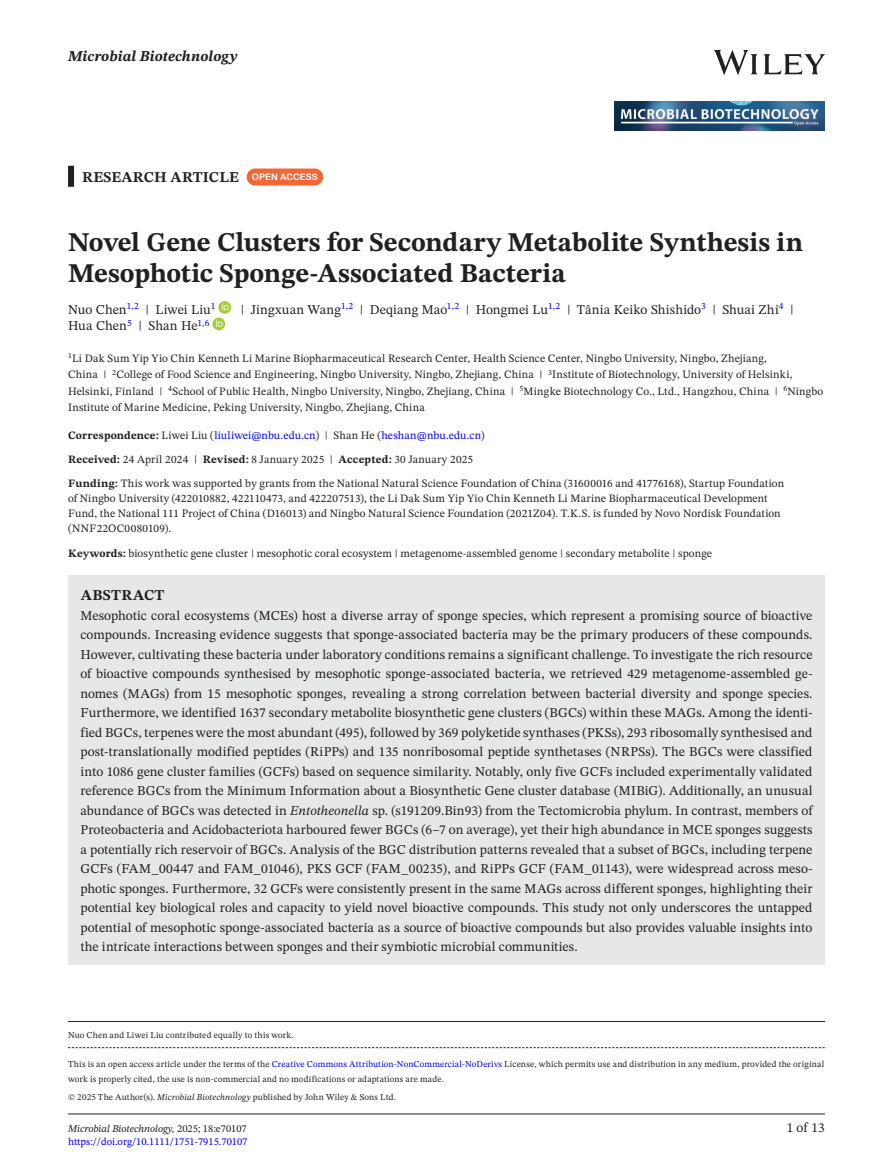
<style>
.page{position:relative;width:893px;height:1174px;background:#fff}
.page>*{position:absolute;margin:0;border:0;box-sizing:border-box;transform-origin:0 0}
.t1{font:700 27px/31.5px "STIX Two Text";color:#231f20}
.t2{font:700 15px "STIX Two Text";letter-spacing:.01em;color:#231f20}
.t3{font:italic 700 15px "STIX Two Text";letter-spacing:.005em;color:#231f20}
.t4{font:13.5px/19.5px "STIX Two Text";letter-spacing:.005em;color:#231f20;text-align:justify}
.t5{font:11.25px/16.5px "STIX Two Text";letter-spacing:.015em;color:#231f20}
.t6{font:10.5px "STIX Two Text";color:#00f}
.t7{font:italic 10.5px "STIX Two Text";color:#231f20}
.t8{font:9px/15px "STIX Two Text";letter-spacing:.02em;color:#231f20}
.s1{font-family:"Arial Rounded MT Bold";font-weight:400;font-size:9px;color:#fff}
.s2{font-weight:700}
.s3{color:#00f}
.s4{font-style:italic}
.s5{font-style:normal}
</style>
<div class="page">
<hr style="left:68px;top:1113px;width:757px;height:1px;background:#231f20">
<img style="left:714px;top:51px;width:111px;height:23px">
<img style="left:615px;top:101px;width:210px;height:30px">
<div style="left:68px;top:166px;width:6px;height:21px;background:#231f20"></div>
<div style="left:68px;top:575px;width:757px;height:42px;background:#e6e7e9"></div>
<div style="left:68px;top:594px;width:757px;height:371px;background:#e6e7e9"></div>
<div style="left:247px;top:168px;width:76px;height:17px;background:#f16736;border-radius:9px"></div>
<svg style="left:218px;top:301px;width:13px;height:13px"></svg>
<svg style="left:222px;top:303px;width:7px;height:7px"></svg>
<svg style="left:212px;top:317px;width:13px;height:13px"></svg>
<svg style="left:216px;top:320px;width:7px;height:7px"></svg>
<svg style="left:68px;top:1047px;width:757px;height:1px"></svg>
<hr style="left:68px;top:1021px;width:757px;height:1px;background:#231f20">
<p class="t3" style="left:68px;top:46px;width:171px">Microbial Biotechnology</p>
<p class="t2" style="left:82px;top:166px;width:237px">RESEARCH ARTICLE <span class="s1">OPEN ACCESS</span></p>
<h1 class="t1" style="left:68px;top:227px;width:737px">Novel Gene Clusters for Secondary Metabolite Synthesis in<br>Mesophotic Sponge-Associated Bacteria</h1>
<p class="t4" style="left:68px;top:299px;width:149px">Nuo Chen<sup>1,2</sup> | Liwei Liu<sup>1</sup></p>
<p class="t4" style="left:241px;top:299px;width:554px">| Jingxuan Wang<sup>1,2</sup> | Deqiang Mao<sup>1,2</sup> | Hongmei Lu<sup>1,2</sup> | Tânia Keiko Shishido<sup>3</sup> | Shuai Zhi<sup>4</sup> |</p>
<p class="t4" style="left:68px;top:316px;width:143px">Hua Chen<sup>5</sup> | Shan He<sup>1,6</sup></p>
<p class="t5" style="left:68px;top:350px;width:757px"><sup>1</sup>Li Dak Sum Yip Yio Chin Kenneth Li Marine Biopharmaceutical Research Center, Health Science Center, Ningbo University, Ningbo, Zhejiang,<br>China | <sup>2</sup>College of Food Science and Engineering, Ningbo University, Ningbo, Zhejiang, China | <sup>3</sup>Institute of Biotechnology, University of Helsinki, Helsinki, Finland | <sup>4</sup>School of Public Health, Ningbo University, Ningbo, Zhejiang, China | <sup>5</sup>Mingke Biotechnology Co., Ltd., Hangzhou, China | <sup>6</sup>Ningbo Institute of Marine Medicine, Peking University, Ningbo, Zhejiang, China</p>
<p class="t5" style="left:68px;top:423px;width:718px;line-height:24px"><span class="s2">Correspondence:</span> Liwei Liu (<span class="s3">liuliwei@nbu.edu.cn</span>) | Shan He (<span class="s3">heshan@nbu.edu.cn</span>)<br><span class="s2">Received:</span> 24 April 2024 | <span class="s2">Revised:</span> 8 January 2025 | <span class="s2">Accepted:</span> 30 January 2025<br><span class="s2">Funding:</span> This work was supported by grants from the National Natural Science Foundation of China (31600016 and 41776168), Startup Foundation</p>
<p class="t5" style="left:68px;top:491px;width:714px;line-height:15px">of Ningbo University (422010882, 422110473, and 422207513), the Li Dak Sum Yip Yio Chin Kenneth Li Marine Biopharmaceutical Development<br>Fund, the National 111 Project of China (D16013) and Ningbo Natural Science Foundation (2021Z04). T.K.S. is funded by Novo Nordisk Foundation (NNF22OC0080109).</p>
<p class="t5" style="left:68px;top:545px;width:645px"><span class="s2">Keywords:</span> biosynthetic gene cluster | mesophotic coral ecosystem | metagenome-assembled genome | secondary metabolite | sponge</p>
<p class="t2" style="left:81px;top:584px;width:85px">ABSTRACT</p>
<p class="t4" style="left:80px;top:605px;width:734px">Mesophotic coral ecosystems (MCEs) host a diverse array of sponge species, which represent a promising source of bioactive compounds. Increasing evidence suggests that sponge-associated bacteria may be the primary producers of these compounds.<br>However, cultivating these bacteria under laboratory conditions remains a significant challenge. To investigate the rich resource of bioactive compounds synthesised by mesophotic sponge-associated bacteria, we retrieved 429 metagenome-assembled ge&shy;nomes (MAGs) from 15 mesophotic sponges, revealing a strong correlation between bacterial diversity and sponge species.<br>Furthermore, we identified 1637 secondary metabolite biosynthetic gene clusters (BGCs) within these MAGs. Among the identi&shy;fied BGCs, terpenes were the most abundant (495), followed by 369 polyketide synthases (PKSs), 293 ribosomally synthesised and post-translationally modified peptides (RiPPs) and 135 nonribosomal peptide synthetases (NRPSs). The BGCs were classified into 1086 gene cluster families (GCFs) based on sequence similarity. Notably, only five GCFs included experimentally validated reference BGCs from the Minimum Information about a Biosynthetic Gene cluster database (MIBiG). Additionally, an unusual abundance of BGCs was detected in <span class="s4">Entotheonella</span> sp. (s191209.Bin93) from the Tectomicrobia phylum. In contrast, members of Proteobacteria and Acidobacteriota harboured fewer BGCs (6–7 on average), yet their high abundance in MCE sponges suggests a potentially rich reservoir of BGCs. Analysis of the BGC distribution patterns revealed that a subset of BGCs, including terpene GCFs (FAM_00447 and FAM_01046), PKS GCF (FAM_00235), and RiPPs GCF (FAM_01143), were widespread across meso&shy;photic sponges. Furthermore, 32 GCFs were consistently present in the same MAGs across different sponges, highlighting their potential key biological roles and capacity to yield novel bioactive compounds. This study not only underscores the untapped potential of mesophotic sponge-associated bacteria as a source of bioactive compounds but also provides valuable insights into the intricate interactions between sponges and their symbiotic microbial communities.</p>
<p class="t8" style="left:68px;top:1028px;width:227px">Nuo Chen and Liwei Liu contributed equally to this work.</p>
<p class="t8" style="left:68px;top:1056px;width:758px">This is an open access article under the terms of the <span class="s3">Creative Commons Attribution-NonCommercial-NoDerivs</span> License, which permits use and distribution in any medium, provided the original work is properly cited, the use is non-commercial and no modifications or adaptations are made.</p>
<p class="t8" style="left:68px;top:1089px;width:329px">© 2025 The Author(s). <span class="s4">Microbial Biotechnology</span> published by John Wiley &amp; Sons Ltd.</p>
<p class="t7" style="left:68px;top:1121px;width:180px">Microbial Biotechnology, <span class="s5">2025; 18:e70107</span></p>
<p class="t4" style="left:787px;top:1118px;width:40px">1 of 13</p>
<p class="t6" style="left:68px;top:1134px;width:181px">https://doi.org/10.1111/1751-7915.70107</p>
</div>
